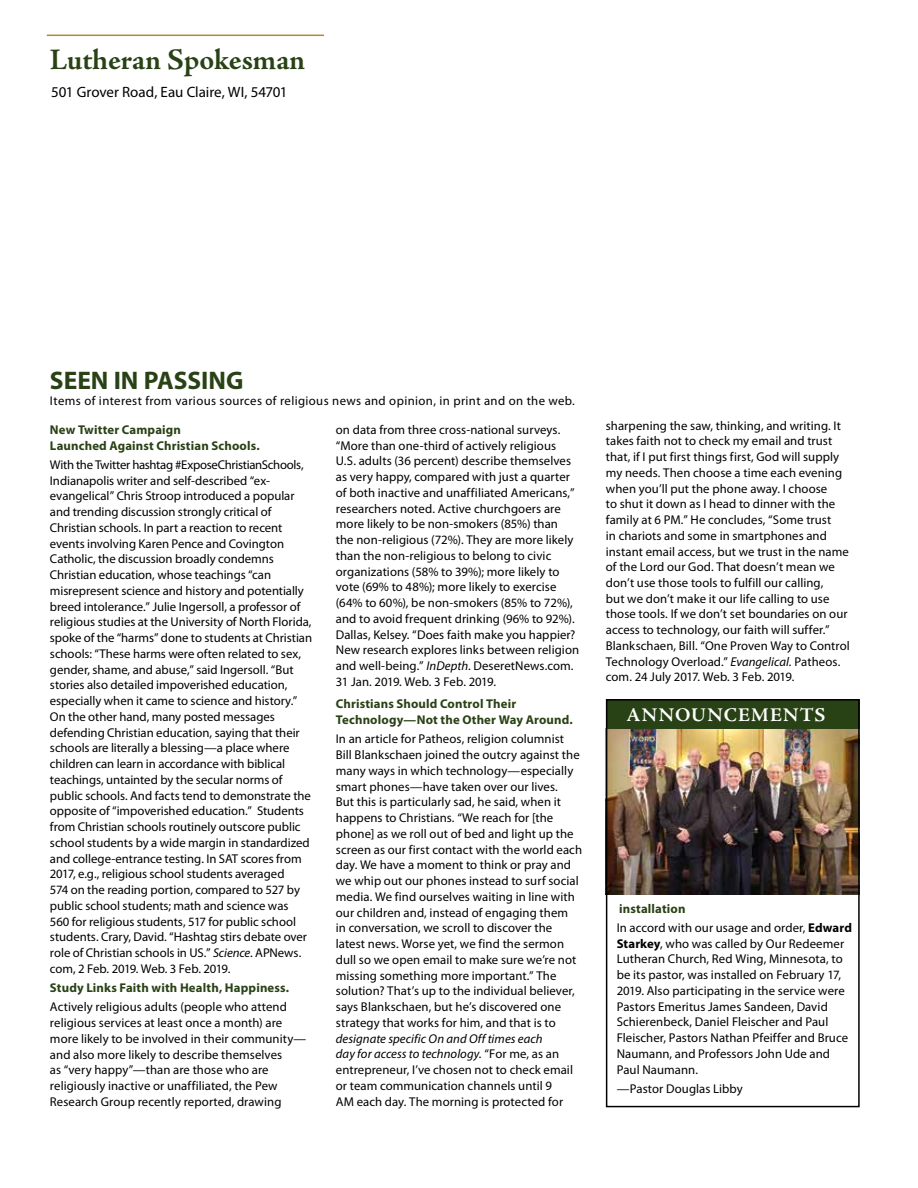
<style>
.page{position:relative;width:918px;height:1188px;background:#fff}
.page>*{position:absolute;margin:0;border:0;box-sizing:border-box;transform-origin:0 0}
.t1{font:700 30px "Adobe Jenson Pro";letter-spacing:-.005em;color:#294215}
.t2{font:700 25.5px "Myriad Pro";color:#294215}
.t3{font:700 19.5px "Adobe Jenson Pro";letter-spacing:.06em;color:#fff}
.t4{font:15px "Myriad Pro";letter-spacing:-.005em;color:#000}
.t5{font:12.75px/15.8px "Myriad Pro";letter-spacing:.005em;color:#000}
.t6{font:700 12.75px/15.8px "Myriad Pro";letter-spacing:.01em;color:#294215}
.t7{font:12.75px "Myriad Pro";letter-spacing:.03em;color:#000}
.s1{font-style:italic}
.s2{font-weight:700;color:#294215}
.s3{font-weight:700}
</style>
<div class="page">
<hr style="left:47px;top:35px;width:277px;height:1px;background:#b4872e">
<img style="left:609px;top:728px;width:248px;height:166px">
<div style="left:606px;top:699px;width:254px;height:29px;background:#294215"></div>
<div style="left:606px;top:699px;width:254px;height:408px;border:2px solid #000"></div>
<h1 class="t1" style="left:50px;top:42px;width:257px">Lutheran Spokesman</h1>
<p class="t4" style="left:51px;top:83px;width:238px">501 Grover Road, Eau Claire, WI, 54701</p>
<h2 class="t2" style="left:50px;top:367px;width:195px">SEEN IN PASSING</h2>
<p class="t7" style="left:50px;top:394px;width:527px">Items of interest from various sources of religious news and opinion, in print and on the web.</p>
<p class="t5" style="left:336px;top:422px;width:245px">on data from three cross-national surveys. “More than one-third of actively religious U.S. adults (36 percent) describe themselves as very happy, compared with just a quarter of both inactive and unaffiliated Americans,” researchers noted. Active churchgoers are more likely to be non-smokers (85%) than<br>the non-religious (72%). They are more likely than the non-religious to belong to civic organizations (58% to 39%); more likely to vote (69% to 48%); more likely to exercise (64% to 60%), be non-smokers (85% to 72%), and to avoid frequent drinking (96% to 92%).<br>Dallas, Kelsey. “Does faith make you happier?<br>New research explores links between religion and well-being.” <span class="s1">InDepth</span>. DeseretNews.com.<br>31 Jan. 2019. Web. 3 Feb. 2019.</p>
<p class="t6" style="left:336px;top:696px;width:239px">Christians Should Control Their<br>Technology—Not the Other Way Around.</p>
<p class="t5" style="left:336px;top:732px;width:248px">In an article for Patheos, religion columnist Bill Blankschaen joined the outcry against the many ways in which technology—especially smart phones—have taken over our lives.<br>But this is particularly sad, he said, when it happens to Christians. “We reach for [the phone] as we roll out of bed and light up the screen as our first contact with the world each day. We have a moment to think or pray and we whip out our phones instead to surf social media. We find ourselves waiting in line with our children and, instead of engaging them<br>in conversation, we scroll to discover the latest news. Worse yet, we find the sermon dull so we open email to make sure we’re not missing something more important.” The solution? That’s up to the individual believer, says Blankschaen, but he’s discovered one strategy that works for him, and that is to</p>
<p class="t5" style="left:336px;top:1031px;width:239px"><span class="s1">designate specific On and Off times each<br>day for access to technology.</span> “For me, as an entrepreneur, I’ve chosen not to check email or team communication channels until 9<br>AM each day. The morning is protected for</p>
<p class="t6" style="left:50px;top:422px;width:211px">New Twitter Campaign<br>Launched Against Christian Schools.</p>
<p class="t5" style="left:50px;top:457px;width:264px">With the Twitter hashtag #ExposeChristianSchools, Indianapolis writer and self-described “ex&shy;evangelical” Chris Stroop introduced a popular and trending discussion strongly critical of Christian schools. In part a reaction to recent events involving Karen Pence and Covington Catholic, the discussion broadly condemns Christian education, whose teachings “can misrepresent science and history and potentially breed intolerance.” Julie Ingersoll, a professor of religious studies at the University of North Florida, spoke of the “harms” done to students at Christian schools: “These harms were often related to sex, gender, shame, and abuse,” said Ingersoll. “But stories also detailed impoverished education, especially when it came to science and history.” On the other hand, many posted messages defending Christian education, saying that their schools are literally a blessing—a place where children can learn in accordance with biblical teachings, untainted by the secular norms of public schools. And facts tend to demonstrate the opposite of “impoverished education.” Students from Christian schools routinely outscore public school students by a wide margin in standardized and college-entrance testing. In SAT scores from 2017, e.g., religious school students averaged<br>574 on the reading portion, compared to 527 by public school students; math and science was<br>560 for religious students, 517 for public school students. Crary, David. “Hashtag stirs debate over role of Christian schools in US.” <span class="s1">Science</span>. APNews. com, 2 Feb. 2019. Web. 3 Feb. 2019.</p>
<p class="t6" style="left:50px;top:980px;width:241px">Study Links Faith with Health, Happiness.</p>
<p class="t5" style="left:50px;top:999px;width:258px">Actively religious adults (people who attend religious services at least once a month) are more likely to be involved in their community— and also more likely to describe themselves<br>as “very happy”—than are those who are religiously inactive or unaffiliated, the Pew Research Group recently reported, drawing</p>
<p class="t5" style="left:606px;top:418px;width:246px">sharpening the saw, thinking, and writing. It takes faith not to check my email and trust that, if I put first things first, God will supply my needs. Then choose a time each evening when you’ll put the phone away. I choose<br>to shut it down as I head to dinner with the family at 6 PM.” He concludes, “Some trust<br>in chariots and some in smartphones and instant email access, but we trust in the name of the Lord our God. That doesn’t mean we don’t use those tools to fulfill our calling,<br>but we don’t make it our life calling to use those tools. If we don’t set boundaries on our access to technology, our faith will suffer.” Blankschaen, Bill. “One Proven Way to Control Technology Overload.” <span class="s1">Evangelical.</span> Patheos. com. 24 July 2017. Web. 3 Feb. 2019.</p>
<h3 class="t3" style="left:626px;top:703px;width:201px">ANNOUNCEMENTS</h3>
<p class="t5" style="left:617px;top:899px;width:237px;line-height:19.2px"><span class="s2">installation<br></span>In accord with our usage and order, <span class="s3">Edward</span></p>
<p class="t5" style="left:617px;top:936px;width:233px"><span class="s3">Starkey</span>, who was called by Our Redeemer Lutheran Church, Red Wing, Minnesota, to be its pastor, was installed on February 17, 2019. Also participating in the service were Pastors Emeritus James Sandeen, David Schierenbeck, Daniel Fleischer and Paul Fleischer, Pastors Nathan Pfeiffer and Bruce Naumann, and Professors John Ude and Paul Naumann.</p>
<p class="t5" style="left:617px;top:1081px;width:128px">—Pastor Douglas Libby</p>
</div>
